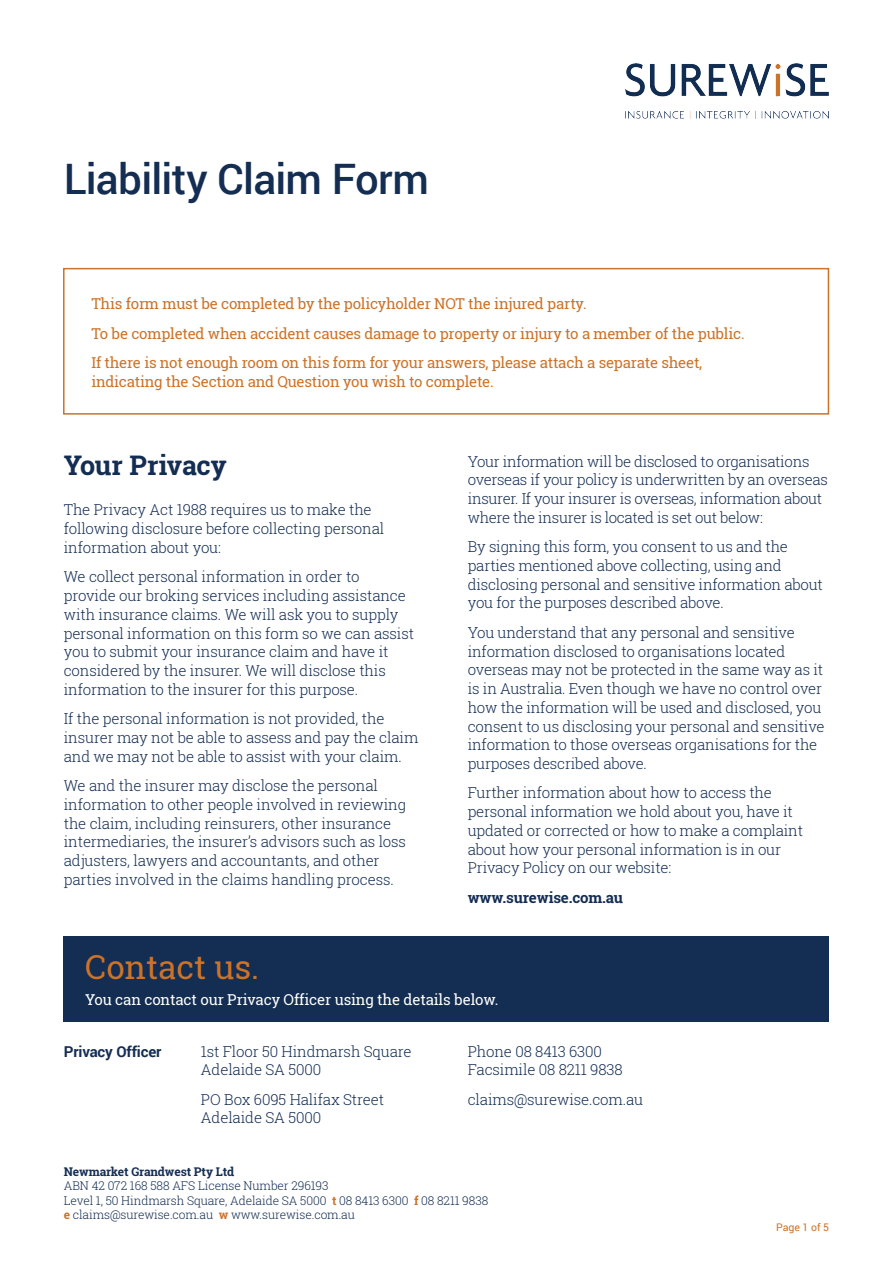
<style>
.page{position:relative;width:893px;height:1263px;background:#fff}
.page>*{position:absolute;margin:0;border:0;box-sizing:border-box;transform-origin:0 0}
.t1{font:500 42px "Roboto";letter-spacing:-.015em;color:#142d53}
.t2{font:33px "Roboto Slab";color:#cc7328}
.t3{font:700 27px "Roboto Slab";letter-spacing:-.01em;color:#142d53}
.t4{font:300 15px/18.8px "Roboto Slab";letter-spacing:-.015em;color:#142d53}
.t5{font:15px/29.4px "Roboto Slab";letter-spacing:-.015em;color:#cc7328}
.t6{font:15px "Roboto Slab";letter-spacing:-.01em;color:#fff}
.t7{font:700 15px "Roboto Slab";letter-spacing:-.01em;color:#142d53}
.t8{font:700 15px "Roboto";letter-spacing:-.01em;color:#142d53}
.t9{font:300 12px/14.4px "Roboto Slab";letter-spacing:-.01em;color:#142d53}
.t10{font:700 12px "Roboto Slab";letter-spacing:-.01em;color:#142d53}
.t11{font:10.5px "Roboto";color:#cc7328}
.s1{font-weight:700;color:#cc7328}
</style>
<div class="page">
<img style="left:625px;top:64px;width:204px;height:54px">
<div style="left:64px;top:936px;width:765px;height:86px;background:#142d53"></div>
<div style="left:63px;top:268px;width:766px;height:147px;border:2px solid #cc7328"></div>
<h1 class="t1" style="left:64px;top:149px;width:367px">Liability Claim Form</h1>
<p class="t5" style="left:91px;top:289px;width:655px">This form must be completed by the policyholder NOT the injured party.<br>To be completed when accident causes damage to property or injury to a member of the public.<br>If there is not enough room on this form for your answers, please attach a separate sheet,</p>
<p class="t5" style="left:91px;top:366px;width:404px">indicating the Section and Question you wish to complete.</p>
<h3 class="t3" style="left:64px;top:446px;width:165px">Your Privacy</h3>
<p class="t4" style="left:64px;top:500px;width:322px">The Privacy Act 1988 requires us to make the following disclosure before collecting personal information about you:</p>
<p class="t4" style="left:64px;top:567px;width:352px">We collect personal information in order to provide our broking services including assistance with insurance claims. We will ask you to supply personal information on this form so we can assist you to submit your insurance claim and have it considered by the insurer. We will disclose this information to the insurer for this purpose.</p>
<p class="t4" style="left:64px;top:709px;width:356px">If the personal information is not provided, the insurer may not be able to assess and pay the claim and we may not be able to assist with your claim.</p>
<p class="t4" style="left:64px;top:776px;width:344px">We and the insurer may disclose the personal information to other people involved in reviewing the claim, including reinsurers, other insurance intermediaries, the insurer’s advisors such as loss adjusters, lawyers and accountants, and other parties involved in the claims handling process.</p>
<p class="t4" style="left:468px;top:451px;width:362px">Your information will be disclosed to organisations overseas if your policy is underwritten by an overseas insurer. If your insurer is overseas, information about where the insurer is located is set out below:</p>
<p class="t4" style="left:468px;top:537px;width:357px">By signing this form, you consent to us and the parties mentioned above collecting, using and disclosing personal and sensitive information about you for the purposes described above.</p>
<p class="t4" style="left:468px;top:623px;width:358px">You understand that any personal and sensitive information disclosed to organisations located overseas may not be protected in the same way as it is in Australia. Even though we have no control over how the information will be used and disclosed, you consent to us disclosing your personal and sensitive information to those overseas organisations for the purposes described above.</p>
<p class="t4" style="left:468px;top:783px;width:337px">Further information about how to access the personal information we hold about you, have it updated or corrected or how to make a complaint about how your personal information is in our Privacy Policy on our website:</p>
<p class="t7" style="left:468px;top:887px;width:157px">www.surewise.com.au</p>
<h2 class="t2" style="left:85px;top:944px;width:176px">Contact us.</h2>
<p class="t6" style="left:85px;top:989px;width:415px">You can contact our Privacy Officer using the details below.</p>
<p class="t8" style="left:64px;top:1040px;width:99px">Privacy Officer</p>
<p class="t4" style="left:468px;top:1041px;width:157px">Phone 08 8413 6300<br>Facsimile 08 8211 9838</p>
<p class="t4" style="left:468px;top:1089px;width:177px">claims@surewise.com.au</p>
<p class="t4" style="left:201px;top:1041px;width:212px">1st Floor 50 Hindmarsh Square<br>Adelaide SA 5000</p>
<p class="t4" style="left:201px;top:1089px;width:185px">PO Box 6095 Halifax Street<br>Adelaide SA 5000</p>
<p class="t10" style="left:64px;top:1163px;width:172px">Newmarket Grandwest Pty Ltd</p>
<p class="t9" style="left:64px;top:1178px;width:426px">ABN 42 072 168 588 AFS License Number 296193<br>Level 1, 50 Hindmarsh Square, Adelaide SA 5000 <span class="s1">t</span> 08 8413 6300 <span class="s1">f</span> 08 8211 9838 <span class="s1">e</span> claims@surewise.com.au <span class="s1">w</span> www.surewise.com.au</p>
<p class="t11" style="left:776px;top:1220px;width:55px">Page 1 of 5</p>
</div>
